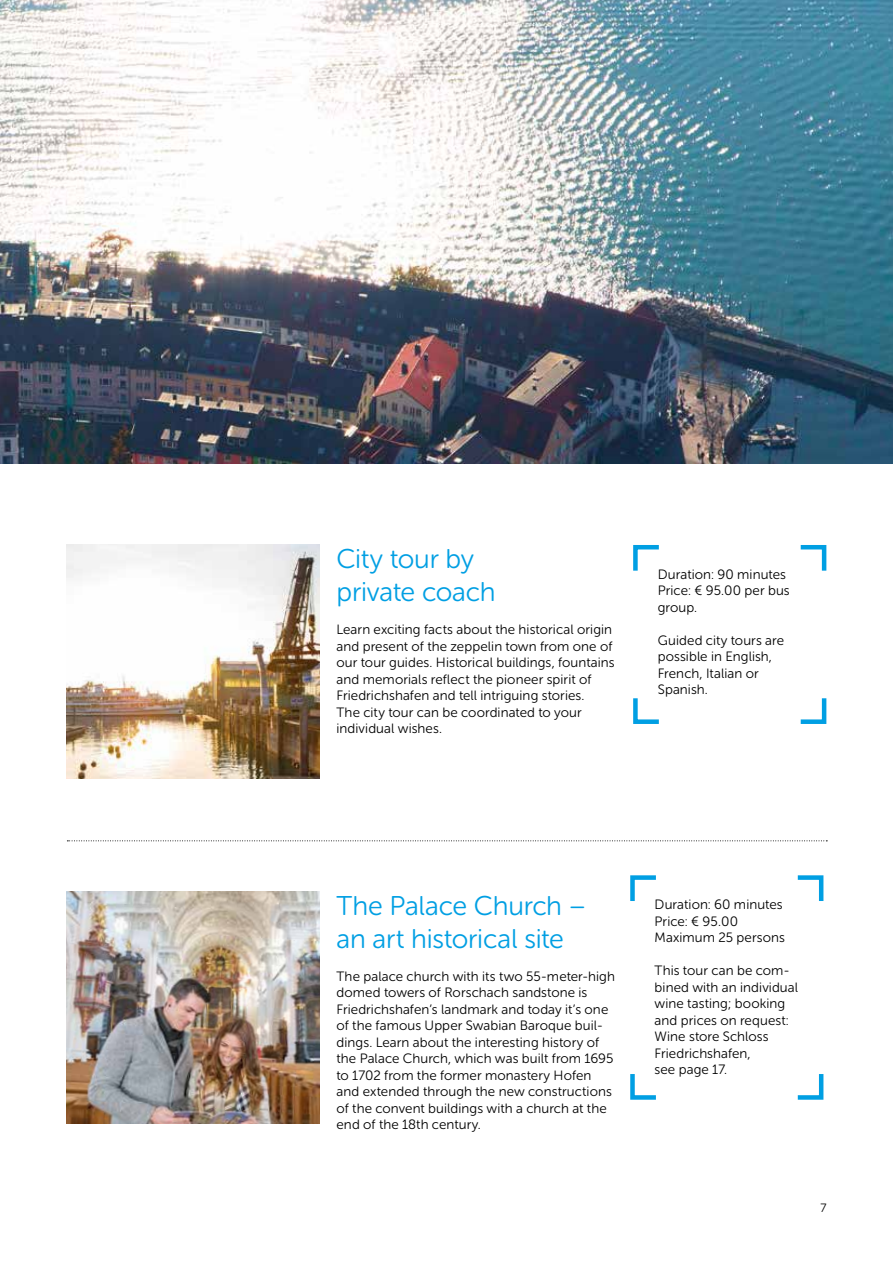
<style>
.page{position:relative;width:893px;height:1263px;background:#fff}
.page>*{position:absolute;margin:0;border:0;box-sizing:border-box;transform-origin:0 0}
.t1{font:27px/33px "Museo Sans Rounded 300";letter-spacing:-.01em;color:#009fe3}
.t2{font:13.5px/16.5px "Museo Sans Rounded 300";letter-spacing:.005em;color:#000}
.t3{font:12px "Museo Sans Rounded 300";color:#000}
</style>
<div class="page">
<img style="left:0;top:0;width:893px;height:463px">
<svg style="left:800px;top:698px;width:27px;height:26px"></svg>
<svg style="left:633px;top:698px;width:26px;height:26px"></svg>
<svg style="left:800px;top:545px;width:27px;height:26px"></svg>
<svg style="left:633px;top:545px;width:26px;height:26px"></svg>
<img style="left:67px;top:891px;width:252px;height:232px">
<svg style="left:797px;top:1074px;width:27px;height:26px"></svg>
<svg style="left:630px;top:1074px;width:26px;height:26px"></svg>
<svg style="left:797px;top:875px;width:27px;height:26px"></svg>
<svg style="left:630px;top:875px;width:26px;height:26px"></svg>
<svg style="left:67px;top:840px;width:760px;height:1px"></svg>
<img style="left:67px;top:545px;width:252px;height:234px">
<h1 class="t1" style="left:336px;top:543px;width:161px">City tour by private coach</h1>
<p class="t2" style="left:336px;top:622px;width:280px">Learn exciting facts about the historical origin and present of the zeppelin town from one of our tour guides. Historical buildings, fountains and memorials reflect the pioneer spirit of Friedrichshafen and tell intriguing stories.<br>The city tour can be coordinated to your individual wishes.</p>
<p class="t2" style="left:658px;top:566px;width:133px">Duration: 90 minutes<br>Price: € 95.00 per bus group.</p>
<p class="t2" style="left:658px;top:632px;width:128px">Guided city tours are possible in English,<br>French, Italian or<br>Spanish.</p>
<h1 class="t1" style="left:336px;top:889px;width:251px">The Palace Church – an art historical site</h1>
<p class="t2" style="left:336px;top:968px;width:280px">The palace church with its two 55-meter-high domed towers of Rorschach sandstone is Friedrichshafen’s landmark and today it’s one of the famous Upper Swabian Baroque buil&shy;dings. Learn about the interesting history of the Palace Church, which was built from 1695 to 1702 from the former monastery Hofen and extended through the new constructions of the convent buildings with a church at the end of the 18th century.</p>
<p class="t2" style="left:655px;top:897px;width:132px">Duration: 60 minutes<br>Price: € 95.00<br>Maximum 25 persons</p>
<p class="t2" style="left:655px;top:963px;width:145px">This tour can be com&shy;bined with an individual wine tasting; booking and prices on request:<br>Wine store Schloss<br>Friedrichshafen,<br>see page 17.</p>
<p class="t3" style="left:821px;top:1201px;width:8px">7</p>
</div>
